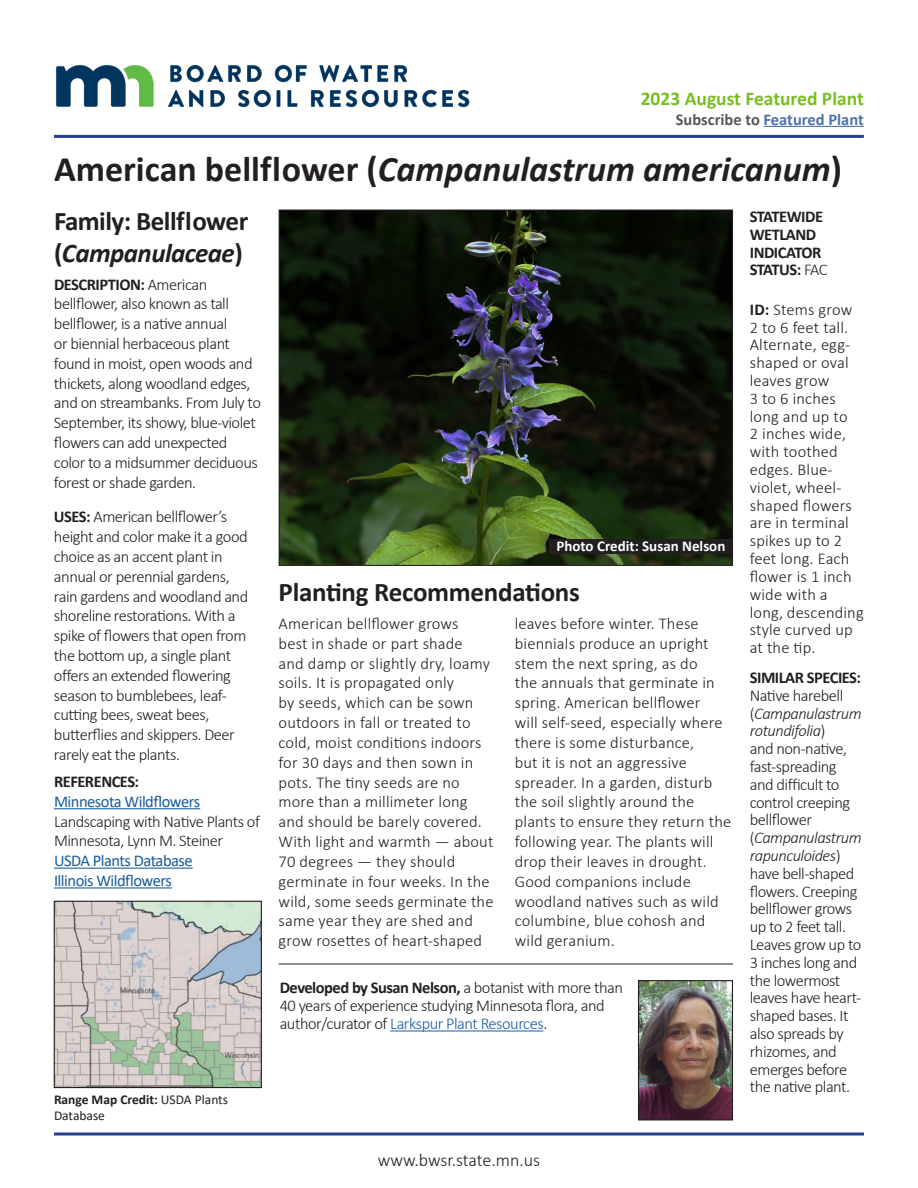
<style>
.page{position:relative;width:918px;height:1188px;background:#fff}
.page>*{position:absolute;margin:0;border:0;box-sizing:border-box;transform-origin:0 0}
.t1{font:italic 700 36px "Calibri";color:#231f20}
.t2{font:700 27px/32.4px "Calibri";letter-spacing:-.015em;color:#231f20}
.t3{font:700 19.5px "Calibri";color:#78be21}
.t4{font:300 18px "Calibri";letter-spacing:-.005em;color:#231f20}
.t5{font:300 16.5px/19.8px "Calibri";letter-spacing:-.03em;color:#231f20}
.t6{font:300 16.5px/19.8px "Calibri";letter-spacing:-.005em;color:#231f20}
.t7{font:16.5px "Calibri";letter-spacing:-.03em;color:#175d9e}
.t8{font:700 16.5px/17.9px "Calibri";letter-spacing:-.03em;color:#231f20}
.t9{font:700 16.5px "Calibri";color:#4d72ac}
.t10{font:700 15px "Calibri";color:#fff}
.t11{font:13.5px/16.2px "Calibri";color:#231f20}
.s1{color:#57585a}
.s2{font-style:normal}
.s3{font-style:italic}
.s4{font-weight:300}
.s5{font-weight:700}
.s6{color:#175d9e}
</style>
<div class="page">
<hr style="left:54px;top:135px;width:810px;height:3px;background:#253f8e">
<hr style="left:279px;top:964px;width:454px;height:1px;background:#231f20">
<img style="left:281px;top:212px;width:450px;height:352px">
<svg style="left:54px;top:1132px;width:810px;height:4px;background:#5b6eaa"></svg>
<img style="left:55px;top:64px;width:415px;height:44px">
<img style="left:56px;top:903px;width:204px;height:183px">
<div style="left:54px;top:901px;width:208px;height:187px;border:1px solid #231f20"></div>
<hr style="left:390px;top:1031px;width:153px;height:1px;background:#175d9e">
<hr style="left:54px;top:808px;width:146px;height:1px;background:#175d9e">
<hr style="left:54px;top:868px;width:139px;height:1px;background:#175d9e">
<hr style="left:54px;top:887px;width:118px;height:2px;background:#175d9e">
<div style="left:550px;top:540px;width:182px;height:14px;background:#231f20"></div>
<img style="left:640px;top:982px;width:91px;height:136px">
<div style="left:638px;top:980px;width:95px;height:140px;border:1px solid #231f20"></div>
<hr style="left:764px;top:126px;width:100px;height:1px;background:#4d72ac">
<p class="t3" style="left:641px;top:84px;width:225px">2023 August Featured Plant</p>
<p class="t9" style="left:676px;top:107px;width:190px"><span class="s1">Subscribe to</span> Featured Plant</p>
<p class="t1" style="left:54px;top:144px;width:790px"><span class="s2">American bellflower (</span>Campanulastrum americanum<span class="s2">)</span></p>
<p class="t2" style="left:54px;top:204px;width:196px">Family: Bellflower (<span class="s3">Campanulaceae</span>)</p>
<p class="t8" style="left:750px;top:207px;width:80px">STATEWIDE<br>WETLAND<br>INDICATOR<br>STATUS: <span class="s4">FAC</span></p>
<p class="t6" style="left:750px;top:300px;width:104px;line-height:17.9px"><span class="s5">ID:</span> Stems grow<br>2 to 6 feet tall.<br>Alternate, egg&shy;shaped or oval leaves grow<br>3 to 6 inches long and up to<br>2 inches wide, with toothed edges. Blue&shy;violet, wheel&shy;shaped flowers are in terminal spikes up to 2 feet long. Each flower is 1 inch wide with a</p>
<p class="t5" style="left:54px;top:274px;width:209px"><span class="s5">DESCRIPTION:</span> American bellflower, also known as tall bellflower, is a native annual<br>or biennial herbaceous plant found in moist, open woods and thickets, along woodland edges, and on streambanks. From July to<br>September, its showy, blue-violet flowers can add unexpected color to a midsummer deciduous forest or shade garden.</p>
<p class="t5" style="left:54px;top:507px;width:196px"><span class="s5">USES:</span> American bellflower’s height and color make it a good choice as an accent plant in annual or perennial gardens, rain gardens and woodland and shoreline restorations. With a spike of flowers that open from the bottom up, a single plant offers an extended flowering season to bumblebees, leaf&shy;cutting bees, sweat bees, butterflies and skippers. Deer rarely eat the plants.</p>
<p class="t10" style="left:556px;top:535px;width:170px">Photo Credit: Susan Nelson</p>
<p class="t2" style="left:279px;top:576px;width:303px">Planting Recommendations</p>
<p class="t6" style="left:279px;top:613px;width:216px">American bellflower grows<br>best in shade or part shade<br>and damp or slightly dry, loamy soils. It is propagated only<br>by seeds, which can be sown outdoors in fall or treated to cold, moist conditions indoors for 30 days and then sown in pots. The tiny seeds are no more than a millimeter long and should be barely covered.<br>With light and warmth — about<br>70 degrees — they should germinate in four weeks. In the wild, some seeds germinate the same year they are shed and grow rosettes of heart-shaped</p>
<p class="t6" style="left:515px;top:613px;width:218px">leaves before winter. These biennials produce an upright stem the next spring, as do<br>the annuals that germinate in spring. American bellflower<br>will self-seed, especially where there is some disturbance,<br>but it is not an aggressive spreader. In a garden, disturb the soil slightly around the plants to ensure they return the following year. The plants will drop their leaves in drought.<br>Good companions include woodland natives such as wild columbine, blue cohosh and wild geranium.</p>
<p class="t6" style="left:750px;top:603px;width:116px;line-height:17.9px">long, descending style curved up at the tip.</p>
<p class="t5" style="left:750px;top:668px;width:113px;line-height:17.9px"><span class="s5">SIMILAR SPECIES:<br></span>Native harebell (<span class="s3">Campanulastrum rotundifolia</span>)<br>and non-native, fast-spreading and difficult to control creeping bellflower (<span class="s3">Campanulastrum rapunculoides</span>) have bell-shaped flowers. Creeping bellflower grows up to 2 feet tall.<br>Leaves grow up to<br>3 inches long and the lowermost leaves have heart&shy;shaped bases. It also spreads by rhizomes, and emerges before the native plant.</p>
<p class="t8" style="left:54px;top:772px;width:87px">REFERENCES:</p>
<p class="t7" style="left:54px;top:790px;width:148px">Minnesota Wildflowers</p>
<p class="t5" style="left:54px;top:811px;width:207px">Landscaping with Native Plants of<br>Minnesota, Lynn M. Steiner</p>
<p class="t7" style="left:54px;top:849px;width:140px">USDA Plants Database</p>
<p class="t7" style="left:54px;top:869px;width:119px">Illinois Wildflowers</p>
<p class="t5" style="left:280px;top:978px;width:345px;line-height:18px"><span class="s5">Developed by Susan Nelson,</span> a botanist with more than<br>40 years of experience studying Minnesota flora, and author/curator of <span class="s6">Larkspur Plant Resources</span>.</p>
<p class="t11" style="left:54px;top:1091px;width:176px"><span class="s5">Range Map Credit:</span> USDA Plants<br>Database</p>
<p class="t4" style="left:378px;top:1149px;width:164px">www.bwsr.state.mn.us</p>
</div>
